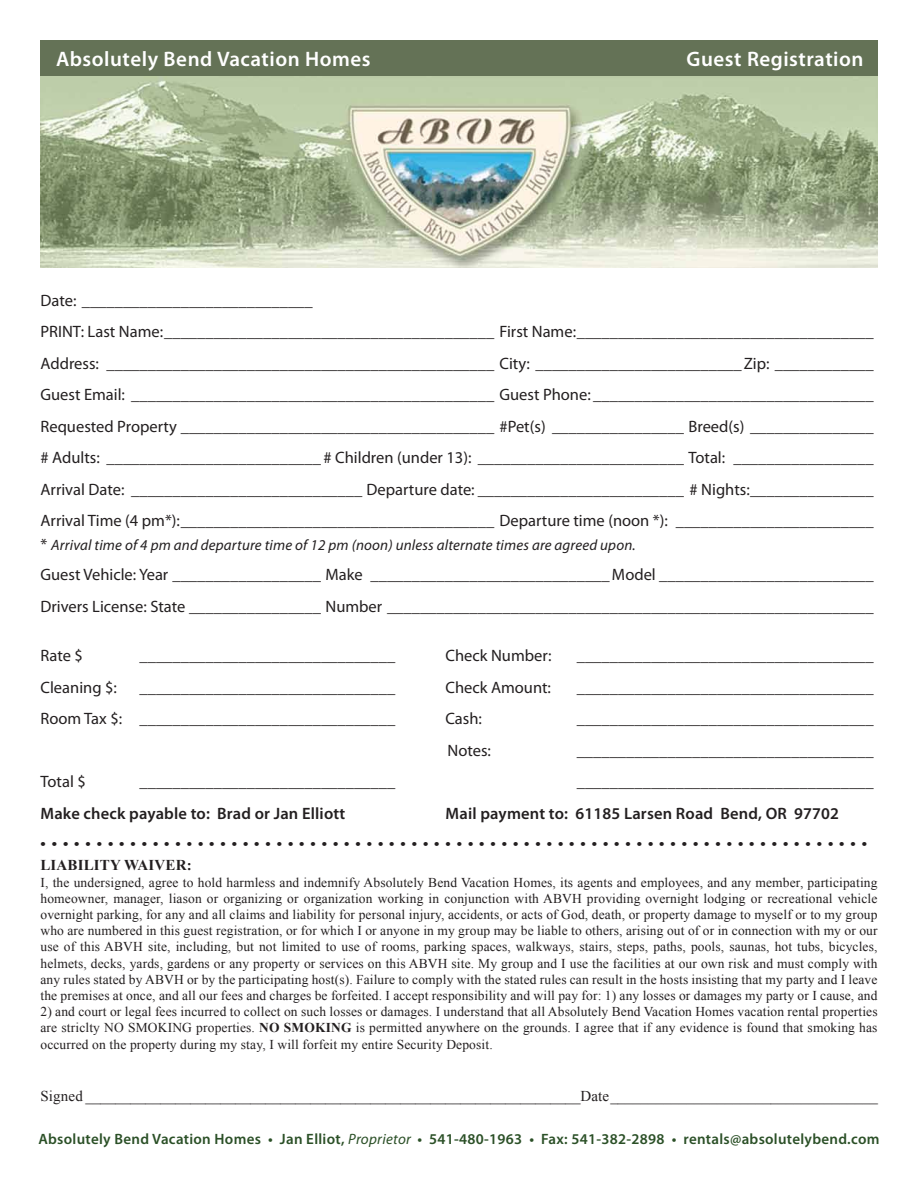
<style>
.page{position:relative;width:918px;height:1188px;background:#fff}
.page>*{position:absolute;margin:0;border:0;box-sizing:border-box;transform-origin:0 0}
.t1{font:600 21px "Myriad Pro";letter-spacing:.025em;color:#fff}
.t2{font:16.5px/31.5px "Myriad Pro";color:#231f20}
.t3{font:600 16.5px "Myriad Pro";letter-spacing:.01em;color:#231f20}
.t4{font:15px "Times New Roman";letter-spacing:.01em;color:#231f20}
.t5{font:600 15px "Myriad Pro";letter-spacing:.02em;color:#2b5027}
.t6{font:700 15px/21px "Times New Roman";letter-spacing:.01em;color:#231f20}
.t7{font:italic 15px "Myriad Pro";letter-spacing:.01em;color:#231f20}
.t8{font:13.5px/16.2px "Times New Roman";letter-spacing:.01em;color:#231f20;text-align:justify}
.s1{font-style:normal;font-size:16.5px}
.s2{font-weight:700}
.s3{font-weight:400;font-style:italic}
</style>
<div class="page">
<img style="left:40px;top:76px;width:838px;height:191px">
<div style="left:40px;top:40px;width:838px;height:36px;background:#647256"></div>
<p class="t1" style="left:56px;top:45px;width:316px">Absolutely Bend Vacation Homes</p>
<p class="t1" style="left:687px;top:45px;width:178px">Guest Registration</p>
<p class="t2" style="left:40px;top:284px;width:835px">Date: ____________________________<br>PRINT: Last Name:________________________________________ First Name:____________________________________ Address: _______________________________________________ City: _________________________ Zip: ____________ Guest Email: ____________________________________________ Guest Phone: __________________________________ Requested Property ______________________________________ #Pet(s) ________________ Breed(s) _______________ # Adults: __________________________ # Children (under 13): _________________________ Total: _________________ Arrival Date: ____________________________ Departure date: _________________________ # Nights:_______________ Arrival Time (4 pm*):______________________________________ Departure time (noon *): ________________________</p>
<p class="t7" style="left:40px;top:536px;width:597px"><span class="s1">*</span> Arrival time of 4 pm and departure time of 12 pm (noon) unless alternate times are agreed upon.</p>
<p class="t2" style="left:40px;top:559px;width:835px">Guest Vehicle: Year __________________ Make _____________________________ Model __________________________<br>Drivers License: State ________________ Number ___________________________________________________________</p>
<p class="t2" style="left:40px;top:640px;width:44px">Rate $</p>
<p class="t2" style="left:140px;top:640px;width:257px">_______________________________</p>
<p class="t2" style="left:445px;top:640px;width:107px">Check Number:</p>
<p class="t2" style="left:577px;top:640px;width:298px">____________________________________</p>
<p class="t2" style="left:40px;top:671px;width:78px">Cleaning $:</p>
<p class="t2" style="left:140px;top:671px;width:257px">_______________________________</p>
<p class="t2" style="left:445px;top:671px;width:107px">Check Amount:</p>
<p class="t2" style="left:40px;top:703px;width:356px">Room Tax $: _______________________________</p>
<p class="t2" style="left:445px;top:703px;width:38px">Cash:</p>
<p class="t2" style="left:447px;top:734px;width:45px">Notes:</p>
<p class="t2" style="left:577px;top:671px;width:298px">____________________________________</p>
<p class="t2" style="left:577px;top:703px;width:298px">____________________________________</p>
<p class="t2" style="left:577px;top:734px;width:299px">____________________________________</p>
<p class="t2" style="left:40px;top:765px;width:47px">Total $</p>
<p class="t2" style="left:140px;top:765px;width:257px">_______________________________</p>
<p class="t2" style="left:577px;top:765px;width:298px">____________________________________</p>
<p class="t3" style="left:40px;top:803px;width:306px">Make check payable to: Brad or Jan Elliott</p>
<p class="t3" style="left:446px;top:803px;width:395px">Mail payment to: 61185 Larsen Road Bend, OR 97702</p>
<p class="t6" style="left:40px;top:833px;width:828px">••••••••••••••••••••••••••••••••••••••••••••••••••••••••••••••••••••••••••<br>LIABILITY WAIVER:</p>
<p class="t8" style="left:40px;top:874px;width:839px">I, the undersigned, agree to hold harmless and indemnify Absolutely Bend Vacation Homes, its agents and employees, and any member, participating homeowner, manager, liason or organizing or organization working in conjunction with ABVH providing overnight lodging or recreational vehicle overnight parking, for any and all claims and liability for personal injury, accidents, or acts of God, death, or property damage to myself or to my group who are numbered in this guest registration, or for which I or anyone in my group may be liable to others, arising out of or in connection with my or our use of this ABVH site, including, but not limited to use of rooms, parking spaces, walkways, stairs, steps, paths, pools, saunas, hot tubs, bicycles, helmets, decks, yards, gardens or any property or services on this ABVH site. My group and I use the facilities at our own risk and must comply with any rules stated by ABVH or by the participating host(s). Failure to comply with the stated rules can result in the hosts insisting that my party and I leave the premises at once, and all our fees and charges be forfeited. I accept responsibility and will pay for: 1) any losses or damages my party or I cause, and</p>
<p class="t8" style="left:40px;top:1003px;width:839px">2) and court or legal fees incurred to collect on such losses or damages. I understand that all Absolutely Bend Vacation Homes vacation rental properties are striclty NO SMOKING properties. <span class="s2">NO SMOKING</span> is permitted anywhere on the grounds. I agree that if any evidence is found that smoking has occurred on the property during my stay, I will forfeit my entire Security Deposit.</p>
<p class="t4" style="left:40px;top:1086px;width:839px">Signed __________________________________________________________________Date___________________________________</p>
<p class="t5" style="left:38px;top:1130px;width:843px">Absolutely Bend Vacation Homes • Jan Elliot, <span class="s3">Proprietor</span> • 541-480-1963 • Fax: 541-382-2898 • rentals@absolutelybend.com</p>
</div>
